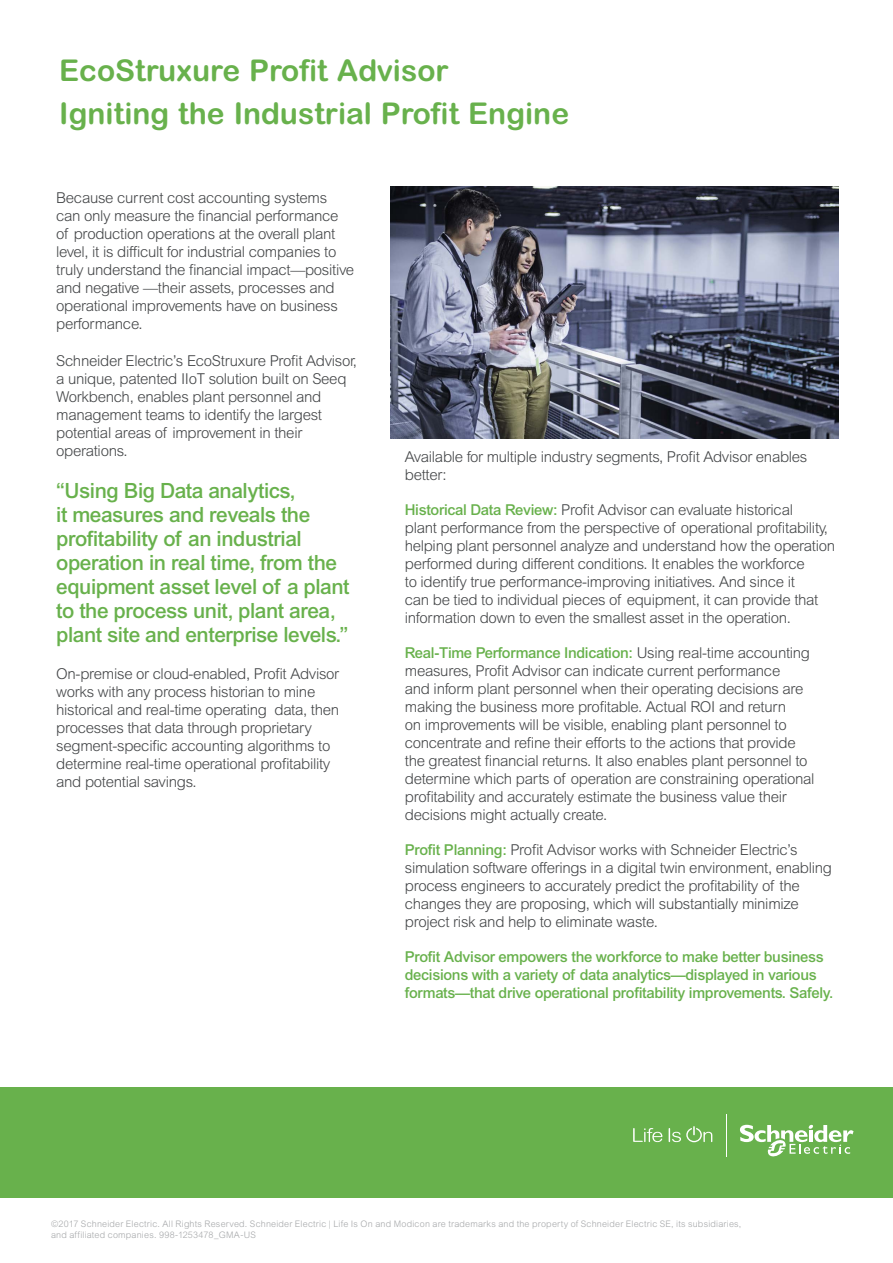
<style>
.page{position:relative;width:893px;height:1263px;background:#fff}
.page>*{position:absolute;margin:0;border:0;box-sizing:border-box;transform-origin:0 0}
.t1{font:700 30px/43.2px "Arial Rounded MT Pro";color:#68b14c}
.t2{font:500 21px/24px "Arial MT Std";letter-spacing:-.02em;color:#68b14c}
.t3{font:300 15px/18px "Arial MT Std";letter-spacing:-.02em;color:#434547}
.t4{font:500 15px/18px "Arial MT Std";letter-spacing:-.02em;color:#68b14c}
.t5{font:300 9px/10.5px "Arial MT Std";letter-spacing:.02em;color:#a5a7a9}
.s1{font-weight:500;color:#68b14c}
</style>
<div class="page">
<img style="left:391px;top:187px;width:448px;height:251px">
<div style="left:0;top:1087px;width:893px;height:110px;background:#68b14c"></div>
<svg style="left:633px;top:1128px;width:29px;height:14px"></svg>
<svg style="left:669px;top:1126px;width:43px;height:16px"></svg>
<svg style="left:740px;top:1124px;width:113px;height:33px"></svg>
<hr style="left:726px;top:1114px;width:1px;height:43px;background:#fff">
<h1 class="t1" style="left:59px;top:50px;width:511px">EcoStruxure Profit Advisor<br>Igniting the Industrial Profit Engine</h1>
<p class="t3" style="left:56px;top:190px;width:299px">Because current cost accounting systems can only measure the financial performance of production operations at the overall plant level, it is difficult for industrial companies to truly understand the financial impact—positive and negative —their assets, processes and operational improvements have on business performance.</p>
<p class="t3" style="left:56px;top:352px;width:302px">Schneider Electric’s EcoStruxure Profit Advisor, a unique, patented IIoT solution built on Seeq Workbench, enables plant personnel and management teams to identify the largest potential areas of improvement in their operations.</p>
<h2 class="t2" style="left:56px;top:480px;width:295px">“Using Big Data analytics,<br>it measures and reveals the profitability of an industrial operation in real time, from the equipment asset level of a plant to the process unit, plant area, plant site and enterprise levels.”</h2>
<p class="t3" style="left:56px;top:665px;width:285px">On-premise or cloud-enabled, Profit Advisor works with any process historian to mine historical and real-time operating data, then processes that data through proprietary segment-specific accounting algorithms to determine real-time operational profitability and potential savings.</p>
<p class="t3" style="left:405px;top:448px;width:404px">Available for multiple industry segments, Profit Advisor enables better:</p>
<p class="t3" style="left:405px;top:501px;width:432px"><span class="s1">Historical Data Review:</span> Profit Advisor can evaluate historical<br>plant performance from the perspective of operational profitability, helping plant personnel analyze and understand how the operation performed during different conditions. It enables the workforce<br>to identify true performance-improving initiatives. And since it<br>can be tied to individual pieces of equipment, it can provide that information down to even the smallest asset in the operation.</p>
<p class="t3" style="left:405px;top:644px;width:411px"><span class="s1">Real-Time Performance Indication:</span> Using real-time accounting measures, Profit Advisor can indicate current performance<br>and inform plant personnel when their operating decisions are making the business more profitable. Actual ROI and return<br>on improvements will be visible, enabling plant personnel to concentrate and refine their efforts to the actions that provide the greatest financial returns. It also enables plant personnel to determine which parts of operation are constraining operational profitability and accurately estimate the business value their decisions might actually create.</p>
<p class="t3" style="left:405px;top:841px;width:429px"><span class="s1">Profit Planning:</span> Profit Advisor works with Schneider Electric’s simulation software offerings in a digital twin environment, enabling process engineers to accurately predict the profitability of the changes they are proposing, which will substantially minimize project risk and help to eliminate waste.</p>
<p class="t4" style="left:405px;top:948px;width:430px">Profit Advisor empowers the workforce to make better business decisions with a variety of data analytics—displayed in various formats—that drive operational profitability improvements. Safely.</p>
<p class="t5" style="left:51px;top:1219px;width:692px">©2017 Schneider Electric. All Rights Reserved. Schneider Electric | Life Is On and Modicon are trademarks and the property of Schneider Electric SE, its subsidiaries, and affiliated companies. 998-1253478_GMA-US</p>
</div>
